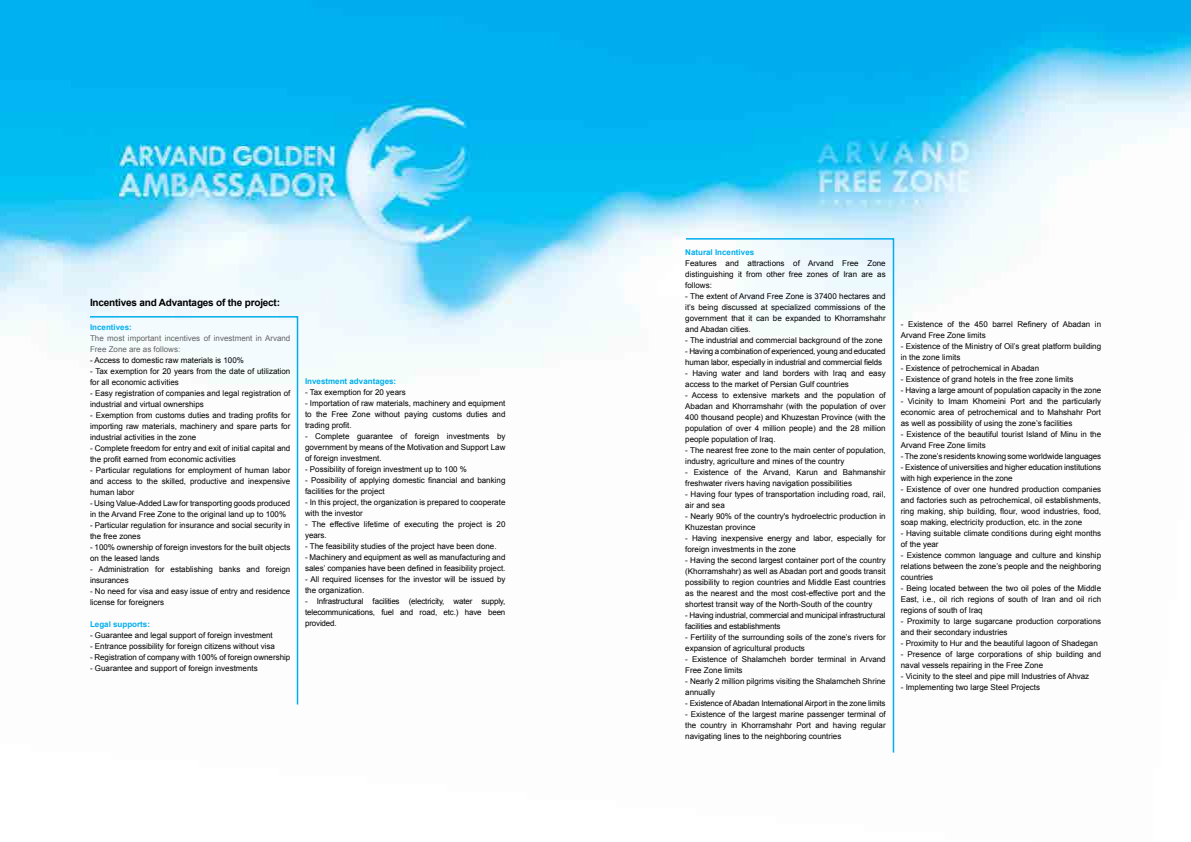
<style>
.page{position:relative;width:1191px;height:842px;background:#fff}
.page>*{position:absolute;margin:0;border:0;box-sizing:border-box;transform-origin:0 0}
.t1{font:700 10px "Arial";letter-spacing:-.02em;color:#000}
.t2{font:8px/11px "Arial";color:#000}
.t3{font:8px/11px "Arial";letter-spacing:-.02em;color:#000}
.t4{font:8px/11px "Arial";color:#636466}
.t5{font:700 8px "Arial";color:#00aeef}
</style>
<div class="page">
<img style="left:0;top:0;width:1191px;height:383px">
<svg style="left:88px;top:315px;width:211px;height:390px"></svg>
<svg style="left:684px;top:237px;width:211px;height:516px"></svg>
<p class="t1" style="left:90px;top:296px;width:192px">Incentives and Advantages of the project:</p>
<p class="t5" style="left:90px;top:322px;width:43px">Incentives:</p>
<p class="t4" style="left:90px;top:333px;width:202px">The most important incentives of investment in Arvand<br>Free Zone are as follows:</p>
<p class="t2" style="left:90px;top:355px;width:155px">- Access to domestic raw materials is 100%</p>
<p class="t2" style="left:90px;top:366px;width:202px">- Tax exemption for 20 years from the date of utilization for all economic activities</p>
<p class="t2" style="left:90px;top:388px;width:202px">- Easy registration of companies and legal registration of industrial and virtual ownerships</p>
<p class="t2" style="left:90px;top:410px;width:202px;text-align:justify">- Exemption from customs duties and trading profits for importing raw materials, machinery and spare parts for industrial activities in the zone</p>
<p class="t2" style="left:90px;top:443px;width:202px">- Complete freedom for entry and exit of initial capital and the profit earned from economic activities</p>
<p class="t2" style="left:90px;top:465px;width:202px;text-align:justify">- Particular regulations for employment of human labor and access to the skilled, productive and inexpensive human labor</p>
<p class="t2" style="left:90px;top:498px;width:202px">- Using Value-Added Law for transporting goods produced in the Arvand Free Zone to the original land up to 100%</p>
<p class="t2" style="left:90px;top:520px;width:202px">- Particular regulation for insurance and social security in the free zones</p>
<p class="t2" style="left:90px;top:542px;width:202px">- 100% ownership of foreign investors for the built objects on the leased lands</p>
<p class="t2" style="left:90px;top:564px;width:202px">- Administration for establishing banks and foreign insurances</p>
<p class="t2" style="left:90px;top:586px;width:202px">- No need for visa and easy issue of entry and residence license for foreigners</p>
<p class="t5" style="left:90px;top:619px;width:62px">Legal supports:</p>
<p class="t2" style="left:90px;top:630px;width:184px">- Guarantee and legal support of foreign investment</p>
<p class="t2" style="left:90px;top:641px;width:186px">- Entrance possibility for foreign citizens without visa</p>
<p class="t2" style="left:90px;top:652px;width:202px">- Registration of company with 100% of foreign ownership</p>
<p class="t2" style="left:90px;top:663px;width:169px">- Guarantee and support of foreign investments</p>
<p class="t5" style="left:305px;top:376px;width:93px">Investment advantages:</p>
<p class="t2" style="left:305px;top:387px;width:102px">- Tax exemption for 20 years</p>
<p class="t2" style="left:305px;top:398px;width:202px;text-align:justify">- Importation of raw materials, machinery and equipment to the Free Zone without paying customs duties and trading profit.</p>
<p class="t2" style="left:305px;top:431px;width:202px;text-align:justify">- Complete guarantee of foreign investments by government by means of the Motivation and Support Law of foreign investment.</p>
<p class="t2" style="left:305px;top:464px;width:163px">- Possibility of foreign investment up to 100 %</p>
<p class="t2" style="left:305px;top:475px;width:202px">- Possibility of applying domestic financial and banking facilities for the project</p>
<p class="t2" style="left:305px;top:497px;width:202px">- In this project, the organization is prepared to cooperate with the investor</p>
<p class="t2" style="left:305px;top:519px;width:202px">- The effective lifetime of executing the project is 20 years.</p>
<p class="t2" style="left:305px;top:541px;width:193px">- The feasibility studies of the project have been done.</p>
<p class="t2" style="left:305px;top:552px;width:202px">- Machinery and equipment as well as manufacturing and sales’ companies have been defined in feasibility project.</p>
<p class="t2" style="left:305px;top:574px;width:202px">- All required licenses for the investor will be issued by the organization.</p>
<p class="t2" style="left:305px;top:596px;width:202px;text-align:justify">- Infrastructural facilities (electricity, water supply, telecommunications, fuel and road, etc.) have been provided.</p>
<p class="t5" style="left:685px;top:247px;width:70px">Natural Incentives</p>
<p class="t2" style="left:685px;top:258px;width:202px;text-align:justify">Features and attractions of Arvand Free Zone distinguishing it from other free zones of Iran are as follows:</p>
<p class="t2" style="left:685px;top:291px;width:202px;text-align:justify">- The extent of Arvand Free Zone is 37400 hectares and it’s being discussed at specialized commissions of the government that it can be expanded to Khorramshahr and Abadan cities.</p>
<p class="t2" style="left:685px;top:335px;width:199px">- The industrial and commercial background of the zone</p>
<p class="t3" style="left:685px;top:346px;width:202px">- Having a combination of experienced, young and educated human labor, especially in industrial and commercial fields</p>
<p class="t2" style="left:685px;top:368px;width:202px">- Having water and land borders with Iraq and easy access to the market of Persian Gulf countries</p>
<p class="t2" style="left:685px;top:390px;width:202px;text-align:justify">- Access to extensive markets and the population of Abadan and Khorramshahr (with the population of over 400 thousand people) and Khuzestan Province (with the population of over 4 million people) and the 28 million people population of Iraq.</p>
<p class="t2" style="left:685px;top:445px;width:202px">- The nearest free zone to the main center of population, industry, agriculture and mines of the country</p>
<p class="t2" style="left:685px;top:467px;width:202px">- Existence of the Arvand, Karun and Bahmanshir freshwater rivers having navigation possibilities</p>
<p class="t2" style="left:685px;top:489px;width:202px">- Having four types of transportation including road, rail, air and sea</p>
<p class="t2" style="left:685px;top:511px;width:202px">- Nearly 90% of the country's hydroelectric production in<br>Khuzestan province</p>
<p class="t2" style="left:685px;top:533px;width:202px">- Having inexpensive energy and labor, especially for foreign investments in the zone</p>
<p class="t2" style="left:685px;top:555px;width:202px;text-align:justify">- Having the second largest container port of the country (Khorramshahr) as well as Abadan port and goods transit possibility to region countries and Middle East countries as the nearest and the most cost-effective port and the shortest transit way of the North-South of the country</p>
<p class="t3" style="left:685px;top:610px;width:202px">- Having industrial, commercial and municipal infrastructural facilities and establishments</p>
<p class="t2" style="left:685px;top:632px;width:202px">- Fertility of the surrounding soils of the zone’s rivers for expansion of agricultural products</p>
<p class="t2" style="left:685px;top:654px;width:202px">- Existence of Shalamcheh border terminal in Arvand<br>Free Zone limits</p>
<p class="t2" style="left:685px;top:676px;width:202px">- Nearly 2 million pilgrims visiting the Shalamcheh Shrine annually</p>
<p class="t3" style="left:685px;top:698px;width:202px">- Existence of Abadan International Airport in the zone limits</p>
<p class="t2" style="left:685px;top:709px;width:202px;text-align:justify">- Existence of the largest marine passenger terminal of the country in Khorramshahr Port and having regular navigating lines to the neighboring countries</p>
<p class="t2" style="left:900px;top:319px;width:202px">- Existence of the 450 barrel Refinery of Abadan in<br>Arvand Free Zone limits</p>
<p class="t2" style="left:900px;top:341px;width:202px">- Existence of the Ministry of Oil’s great platform building in the zone limits</p>
<p class="t2" style="left:900px;top:363px;width:140px">- Existence of petrochemical in Abadan</p>
<p class="t2" style="left:900px;top:374px;width:174px">- Existence of grand hotels in the free zone limits</p>
<p class="t2" style="left:900px;top:385px;width:202px">- Having a large amount of population capacity in the zone</p>
<p class="t2" style="left:900px;top:396px;width:202px;text-align:justify">- Vicinity to Imam Khomeini Port and the particularly economic area of petrochemical and to Mahshahr Port as well as possibility of using the zone’s facilities</p>
<p class="t2" style="left:900px;top:429px;width:202px">- Existence of the beautiful tourist Island of Minu in the<br>Arvand Free Zone limits</p>
<p class="t2" style="left:900px;top:451px;width:202px">- The zone’s residents knowing some worldwide languages</p>
<p class="t2" style="left:900px;top:462px;width:202px">- Existence of universities and higher education institutions with high experience in the zone</p>
<p class="t2" style="left:900px;top:484px;width:202px;text-align:justify">- Existence of over one hundred production companies and factories such as petrochemical, oil establishments, ring making, ship building, flour, wood industries, food, soap making, electricity production, etc. in the zone</p>
<p class="t2" style="left:900px;top:528px;width:202px">- Having suitable climate conditions during eight months of the year</p>
<p class="t2" style="left:900px;top:550px;width:202px;text-align:justify">- Existence common language and culture and kinship relations between the zone’s people and the neighboring countries</p>
<p class="t2" style="left:900px;top:583px;width:202px;text-align:justify">- Being located between the two oil poles of the Middle East, i.e., oil rich regions of south of Iran and oil rich regions of south of Iraq</p>
<p class="t2" style="left:900px;top:616px;width:202px">- Proximity to large sugarcane production corporations and their secondary industries</p>
<p class="t2" style="left:900px;top:638px;width:198px">- Proximity to Hur and the beautiful lagoon of Shadegan</p>
<p class="t2" style="left:900px;top:649px;width:202px">- Presence of large corporations of ship building and naval vessels repairing in the Free Zone</p>
<p class="t2" style="left:900px;top:671px;width:190px">- Vicinity to the steel and pipe mill Industries of Ahvaz</p>
<p class="t2" style="left:900px;top:682px;width:141px">- Implementing two large Steel Projects</p>
</div>
